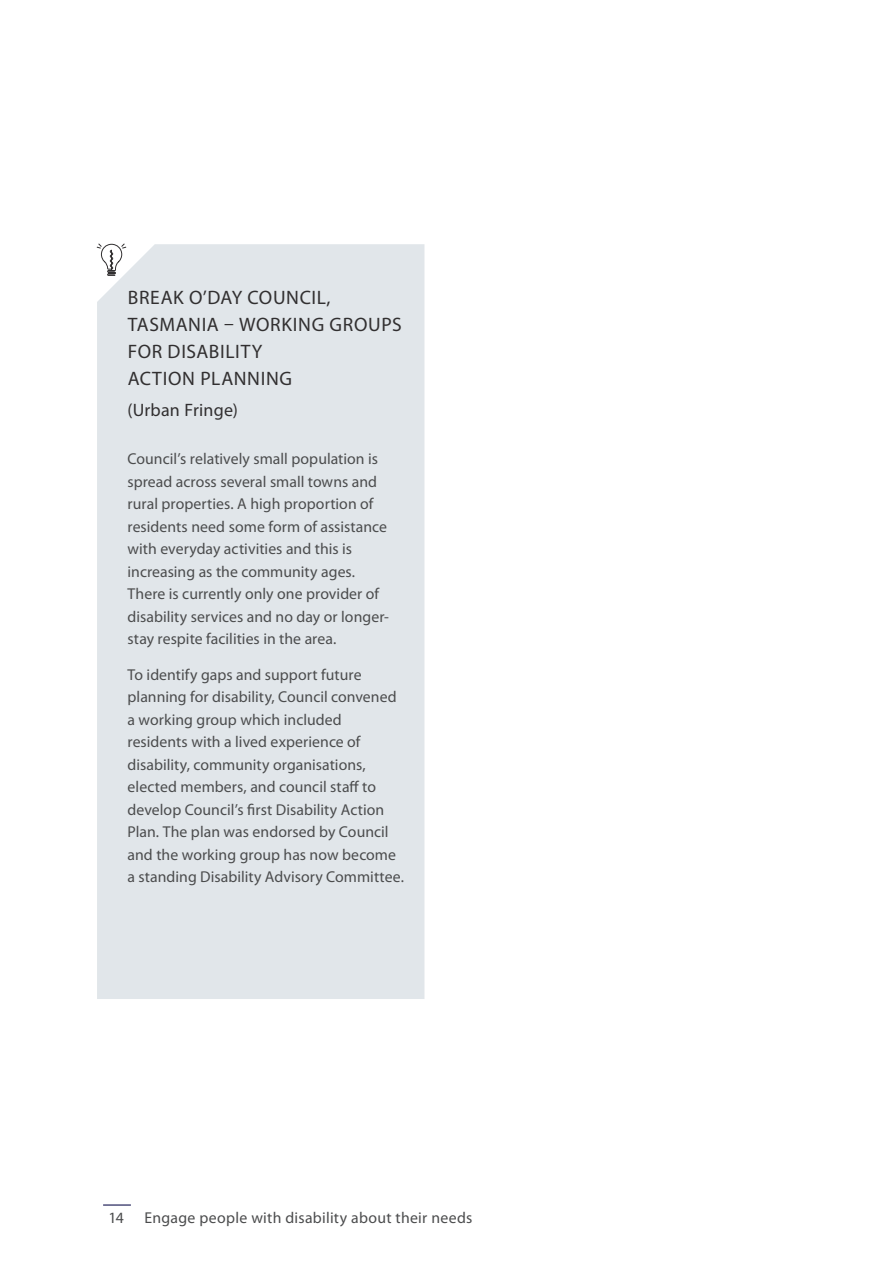
<style>
.page{position:relative;width:893px;height:1263px;background:#fff}
.page>*{position:absolute;margin:0;border:0;box-sizing:border-box;transform-origin:0 0}
.t1{font:19.5px/27px "Myriad Pro";letter-spacing:.035em;color:#312f30}
.t2{font:18px "Myriad Pro";letter-spacing:.015em;color:#312f30}
.t3{font:15.75px/22.5px "Myriad Pro";letter-spacing:.005em;color:#4b4c4d}
</style>
<div class="page">
<div style="left:97px;top:244px;width:327px;height:755px;background:#e1e6ea"></div>
<svg style="left:96px;top:243px;width:74px;height:68px"></svg>
<hr style="left:103px;top:1204px;width:28px;height:2px;background:#4e4f7b">
<h3 class="t1" style="left:128px;top:284px;width:276px">BREAK O’DAY COUNCIL,<br>TASMANIA – WORKING GROUPS<br>FOR DISABILITY<br>ACTION PLANNING</h3>
<p class="t2" style="left:128px;top:399px;width:112px">(Urban Fringe)</p>
<p class="t3" style="left:128px;top:447px;width:263px">Council’s relatively small population is spread across several small towns and rural properties. A high proportion of residents need some form of assistance with everyday activities and this is increasing as the community ages.<br>There is currently only one provider of disability services and no day or longer&shy;stay respite facilities in the area.</p>
<p class="t3" style="left:128px;top:663px;width:278px">To identify gaps and support future planning for disability, Council convened a working group which included residents with a lived experience of disability, community organisations, elected members, and council staff to develop Council’s first Disability Action Plan. The plan was endorsed by Council and the working group has now become a standing Disability Advisory Committee.</p>
<p class="t3" style="left:108px;top:1206px;width:17px">14</p>
<p class="t3" style="left:145px;top:1206px;width:329px">Engage people with disability about their needs</p>
</div>
